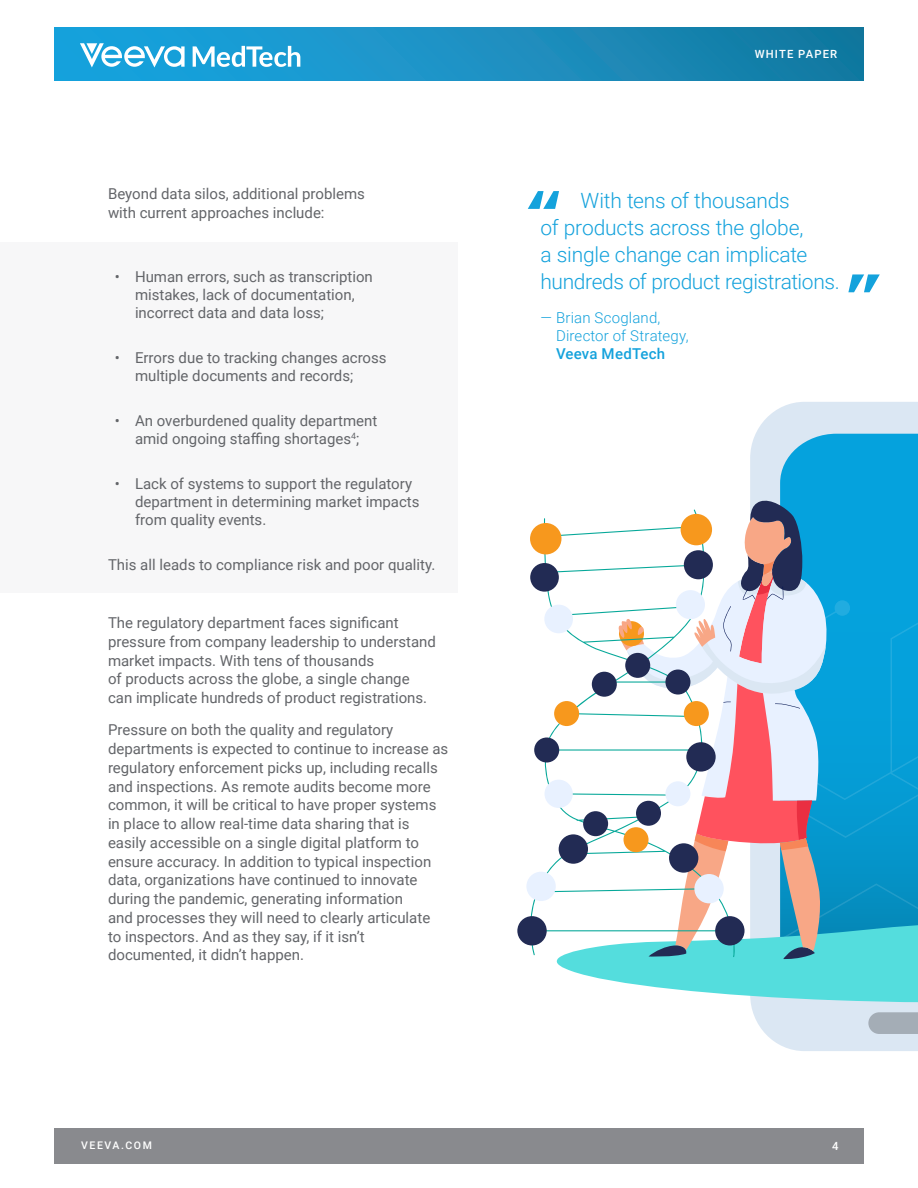
<style>
.page{position:relative;width:918px;height:1188px;background:#fff}
.page>*{position:absolute;margin:0;border:0;box-sizing:border-box;transform-origin:0 0}
.Titles{font:900 63px "Ariana Pro";color:#14a2dc}
.Callout_quote_body{font:300 21px/27px "Roboto";letter-spacing:-.01em;color:#14a2dc}
.t1{font:15px/18.8px "Roboto";color:#636569}
.Callout_quote_body-2{font:300 15px/18px "Roboto";letter-spacing:.01em;color:#14a2dc}
.t2{font:500 11.25px "Roboto";letter-spacing:.105em;color:#fff}
.t3{font:500 10.5px "Roboto";letter-spacing:.155em;color:#fff}
.s1{font-weight:500}
</style>
<div class="page">
<div style="left:54px;top:27px;width:810px;height:54px;background:linear-gradient(to right,#1ba7e3,#177aa1)"></div>
<div style="left:54px;top:1128px;width:810px;height:35px;background:#898a8e"></div>
<svg style="left:193px;top:46px;width:107px;height:21px"></svg>
<svg style="left:80px;top:43px;width:105px;height:24px"></svg>
<div style="left:0;top:242px;width:457px;height:351px;background:#f7f7f8"></div>
<svg style="left:750px;top:402px;width:168px;height:649px;fill:#dbe7f3"></svg>
<svg style="left:780px;top:434px;width:138px;height:64px"></svg>
<svg style="left:868px;top:1012px;width:50px;height:22px"></svg>
<svg style="left:556px;top:498px;width:362px;height:507px"></svg>
<svg style="left:529px;top:510px;width:207px;height:447px"></svg>
<div style="left:545px;top:780px;width:28px;height:28px;background:#e8f1ff;border-radius:50%"></div>
<div style="left:559px;top:834px;width:29px;height:30px;background:#222b54;border-radius:50%"></div>
<div style="left:526px;top:872px;width:30px;height:29px;background:#e8f1ff;border-radius:50%"></div>
<div style="left:517px;top:916px;width:30px;height:29px;background:#222b54;border-radius:50%"></div>
<div style="left:715px;top:916px;width:30px;height:29px;background:#222b54;border-radius:50%"></div>
<div style="left:694px;top:874px;width:30px;height:29px;background:#e8f1ff;border-radius:50%"></div>
<div style="left:669px;top:843px;width:29px;height:30px;background:#222b54;border-radius:50%"></div>
<div style="left:534px;top:738px;width:25px;height:25px;background:#222b54;border-radius:50%"></div>
<div style="left:554px;top:701px;width:25px;height:25px;background:#f7981d;border-radius:50%"></div>
<div style="left:592px;top:672px;width:25px;height:25px;background:#222b54;border-radius:50%"></div>
<div style="left:544px;top:605px;width:29px;height:28px;background:#e8f1ff;border-radius:50%"></div>
<div style="left:530px;top:563px;width:29px;height:29px;background:#222b54;border-radius:50%"></div>
<div style="left:530px;top:523px;width:31px;height:31px;background:#f7981d;border-radius:50%"></div>
<div style="left:681px;top:514px;width:31px;height:31px;background:#f7981d;border-radius:50%"></div>
<div style="left:684px;top:550px;width:29px;height:29px;background:#222b54;border-radius:50%"></div>
<div style="left:676px;top:590px;width:29px;height:29px;background:#e8f1ff;border-radius:50%"></div>
<div style="left:625px;top:653px;width:25px;height:25px;background:#222b54;border-radius:50%"></div>
<div style="left:665px;top:670px;width:25px;height:25px;background:#222b54;border-radius:50%"></div>
<div style="left:684px;top:701px;width:25px;height:25px;background:#f7981d;border-radius:50%"></div>
<div style="left:583px;top:811px;width:25px;height:25px;background:#222b54;border-radius:50%"></div>
<div style="left:624px;top:827px;width:25px;height:25px;background:#f7981d;border-radius:50%"></div>
<div style="left:665px;top:781px;width:25px;height:25px;background:#e8f1ff;border-radius:50%"></div>
<div style="left:636px;top:801px;width:25px;height:25px;background:#222b54;border-radius:50%"></div>
<div style="left:686px;top:742px;width:30px;height:30px;background:#222b54;border-radius:50%"></div>
<p class="t1" style="left:108px;top:184px;width:258px">Beyond data silos, additional problems with current approaches include:</p>
<p class="t1" style="left:135px;top:267px;width:239px;line-height:18px;text-indent:-20px">• Human errors, such as transcription mistakes, lack of documentation, incorrect data and data loss;</p>
<p class="t1" style="left:135px;top:348px;width:253px;line-height:18px;text-indent:-20px">• Errors due to tracking changes across multiple documents and records;</p>
<p class="t1" style="left:115px;top:411px;width:264px;line-height:18px;text-align:center">• An overburdened quality department amid ongoing staffing shortages<sup>4</sup>;</p>
<p class="t1" style="left:135px;top:474px;width:286px;line-height:18px;text-indent:-20px">• Lack of systems to support the regulatory department in determining market impacts from quality events.</p>
<p class="t1" style="left:108px;top:555px;width:329px">This all leads to compliance risk and poor quality.</p>
<p class="t1" style="left:108px;top:613px;width:329px">The regulatory department faces significant pressure from company leadership to understand market impacts. With tens of thousands<br>of products across the globe, a single change can implicate hundreds of product registrations.</p>
<p class="t1" style="left:108px;top:720px;width:342px">Pressure on both the quality and regulatory departments is expected to continue to increase as regulatory enforcement picks up, including recalls and inspections. As remote audits become more common, it will be critical to have proper systems in place to allow real-time data sharing that is easily accessible on a single digital platform to ensure accuracy. In addition to typical inspection data, organizations have continued to innovate during the pandemic, generating information<br>and processes they will need to clearly articulate<br>to inspectors. And as they say, if it isn’t documented, it didn’t happen.</p>
<p class="t2" style="left:755px;top:46px;width:84px">WHITE PAPER</p>
<p class="Titles" style="left:526px;top:166px;width:36px">“</p>
<p class="Callout_quote_body" style="left:541px;top:186px;width:301px;text-indent:40px">With tens of thousands<br>of products across the globe,<br>a single change can implicate hundreds of product registrations.</p>
<p class="Callout_quote_body-2" style="left:556px;top:308px;width:134px;text-indent:-16px">— Brian Scogland,<br>Director of Strategy,<br><span class="s1">Veeva MedTech</span></p>
<p class="Titles" style="left:846px;top:250px;width:35px">”</p>
<p class="t3" style="left:81px;top:1138px;width:72px">VEEVA.COM</p>
<p class="t2" style="left:832px;top:1138px;width:8px">4</p>
</div>
